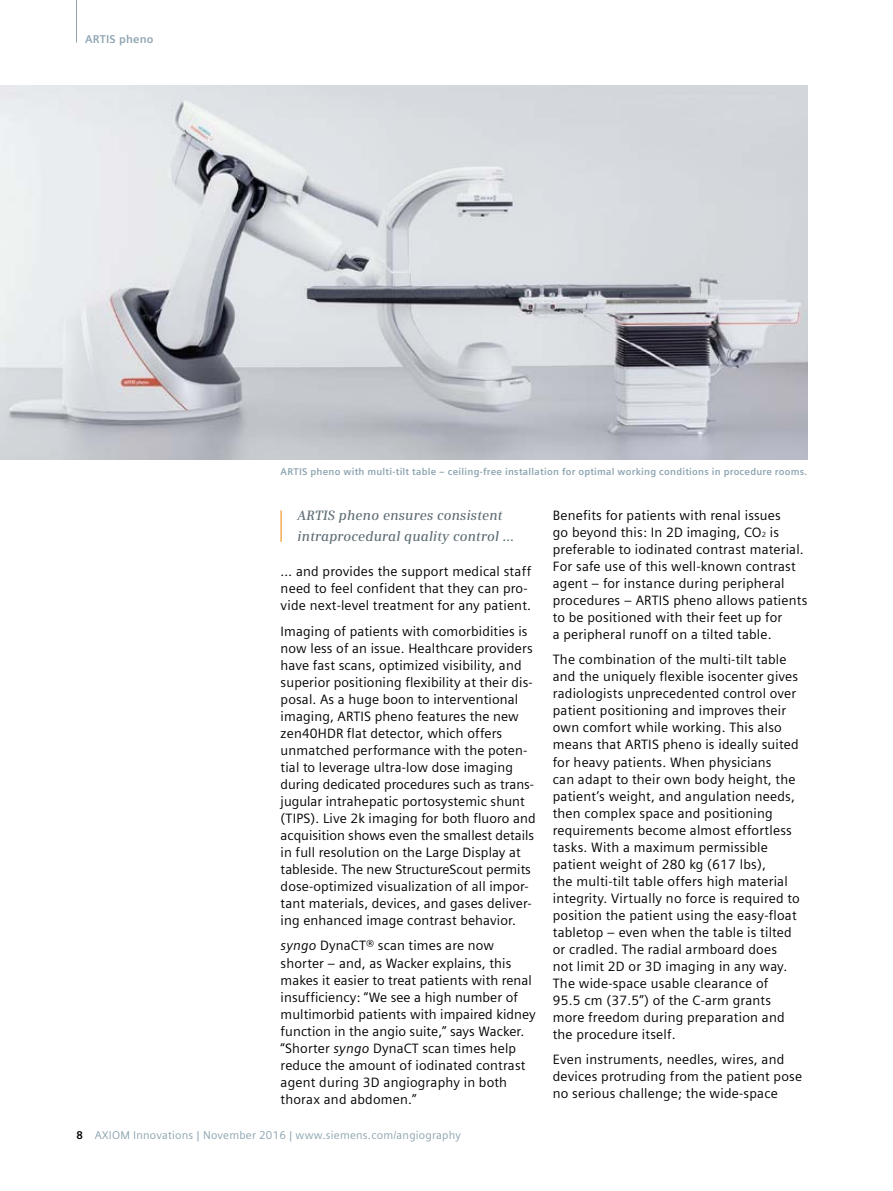
<style>
.page{position:relative;width:893px;height:1191px;background:#fff}
.page>*{position:absolute;margin:0;border:0;box-sizing:border-box;transform-origin:0 0}
.t1{font:13.5px/17px "Siemens Sans";letter-spacing:.015em;color:#000}
.t2{font:italic 600 13.5px/21.3px "Siemens Serif";letter-spacing:.015em;color:#5f6d75}
.t3{font:11.25px "Siemens Sans";letter-spacing:.02em;color:#8ca3b0}
.t4{font:700 11.25px "Siemens Sans";letter-spacing:.02em;color:#8ca3b0}
.t5{font:700 9.75px "Siemens Sans";letter-spacing:.025em;color:#8ca3b0}
.s1{font-style:italic}
.s2{font-size:7.35px}
.s3{font-weight:700;color:#000}
</style>
<div class="page">
<img style="left:0;top:85px;width:808px;height:374px">
<hr style="left:281px;top:510px;width:1px;height:32px;background:#f08100">
<hr style="left:76px;top:0;width:1px;height:43px;background:#8ca3b0">
<p class="t4" style="left:85px;top:32px;width:70px">ARTIS pheno</p>
<p class="t5" style="left:281px;top:466px;width:528px">ARTIS pheno with multi-tilt table – ceiling-free installation for optimal working conditions in procedure rooms.</p>
<p class="t2" style="left:298px;top:504px;width:218px">ARTIS pheno ensures consistent intraprocedural quality control …</p>
<p class="t1" style="left:281px;top:563px;width:252px">… and provides the support medical staff need to feel confident that they can pro&shy;vide next-level treatment for any patient.</p>
<p class="t1" style="left:281px;top:622px;width:257px">Imaging of patients with comorbidities is now less of an issue. Healthcare providers have fast scans, optimized visibility, and superior positioning flexibility at their dis&shy;posal. As a huge boon to interventional imaging, ARTIS pheno features the new zen40HDR flat detector, which offers unmatched performance with the poten&shy;tial to leverage ultra-low dose imaging during dedicated procedures such as trans&shy;jugular intrahepatic portosystemic shunt (TIPS). Live 2k imaging for both fluoro and acquisition shows even the smallest details in full resolution on the Large Display at tableside. The new StructureScout permits dose-optimized visualization of all impor&shy;tant materials, devices, and gases deliver&shy;ing enhanced image contrast behavior.</p>
<p class="t1" style="left:281px;top:937px;width:256px"><span class="s1">syngo</span> DynaCT® scan times are now shorter – and, as Wacker explains, this makes it easier to treat patients with renal insufficiency: “We see a high number of multimorbid patients with impaired kidney function in the angio suite,” says Wacker. “Shorter <span class="s1">syngo</span> DynaCT scan times help reduce the amount of iodinated contrast agent during 3D angiography in both thorax and abdomen.”</p>
<p class="t1" style="left:553px;top:507px;width:256px">Benefits for patients with renal issues<br>go beyond this: In 2D imaging, CO<span class="s2">2</span> is preferable to iodinated contrast material.<br>For safe use of this well-known contrast agent – for instance during peripheral procedures – ARTIS pheno allows patients to be positioned with their feet up for<br>a peripheral runoff on a tilted table.</p>
<p class="t1" style="left:553px;top:651px;width:248px">The combination of the multi-tilt table and the uniquely flexible isocenter gives radiologists unprecedented control over patient positioning and improves their own comfort while working. This also means that ARTIS pheno is ideally suited for heavy patients. When physicians<br>can adapt to their own body height, the patient’s weight, and angulation needs, then complex space and positioning requirements become almost effortless tasks. With a maximum permissible patient weight of 280 kg (617 lbs),<br>the multi-tilt table offers high material integrity. Virtually no force is required to position the patient using the easy-float tabletop – even when the table is tilted or cradled. The radial armboard does not limit 2D or 3D imaging in any way.<br>The wide-space usable clearance of<br>95.5 cm (37.5”) of the C-arm grants more freedom during preparation and the procedure itself.</p>
<p class="t1" style="left:553px;top:1051px;width:251px">Even instruments, needles, wires, and devices protruding from the patient pose no serious challenge; the wide-space</p>
<p class="t3" style="left:77px;top:1129px;width:386px"><span class="s3">8</span> AXIOM Innovations | November 2016 | www.siemens.com/angiography</p>
</div>
